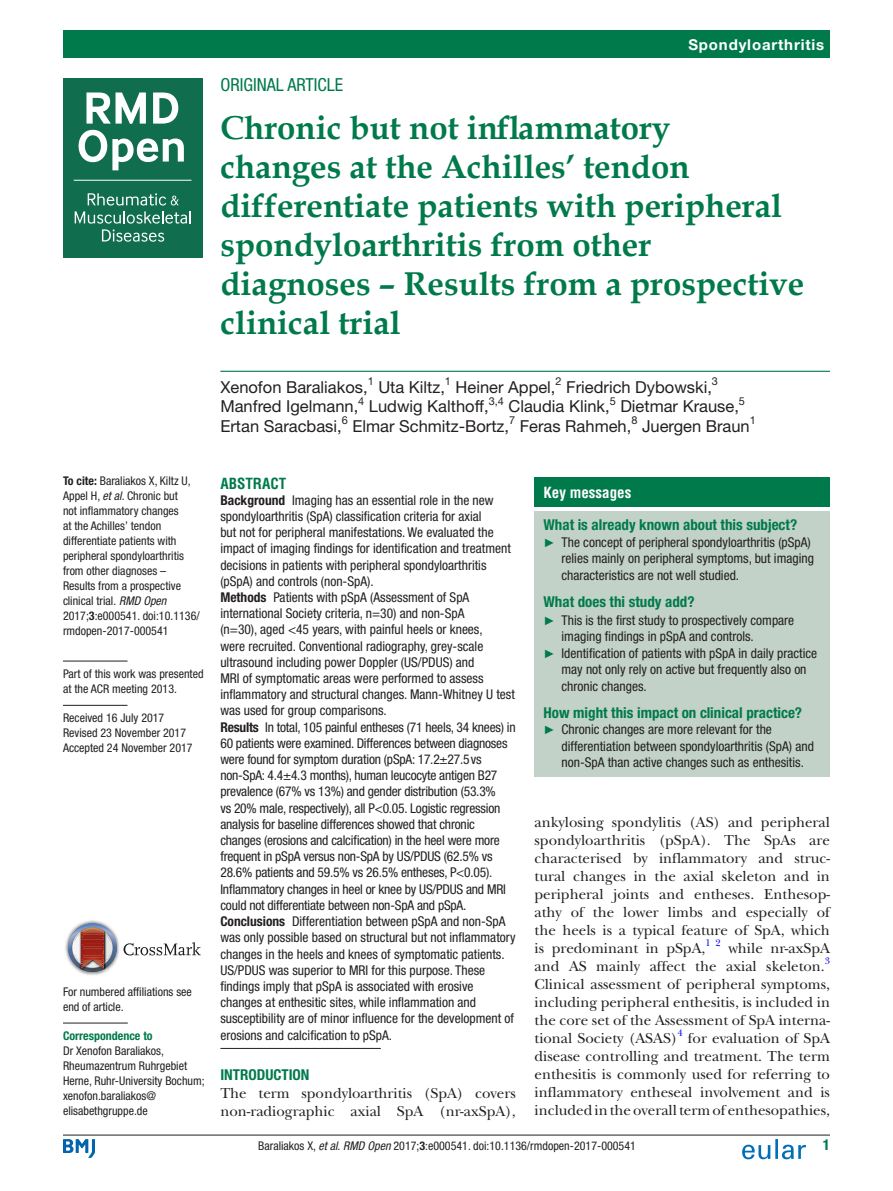
<style>
.page{position:relative;width:893px;height:1191px;background:#fff}
.page>*{position:absolute;margin:0;border:0;box-sizing:border-box;transform-origin:0 0}
.t1{font:700 33px/39px "Book Antiqua";color:#007a4b}
.t2{font:condensed 18px "Helvetica Neue LT Std";color:#007a4b}
.t3{font:16.5px "Helvetica Neue LT Std";color:#231f20}
.t4{font:15px/18px "New Baskerville";color:#231f20;text-align:justify}
.t5{font:700 condensed 15px "Helvetica Neue LT Std";color:#007a4b}
.t6{font:700 15px "Helvetica Neue LT Std";letter-spacing:.055em;color:#fff}
.t7{font:700 condensed 15px "Helvetica";color:#fff}
.t8{font:700 condensed 15px "Helvetica";color:#007a4b}
.t9{font:condensed 13.5px/16.2px "Helvetica Neue LT Std";color:#231f20}
.t10{font:condensed 12px/15px "Helvetica Neue LT Std";color:#231f20}
.t11{font:700 condensed 12px "Helvetica Neue LT Std";color:#007a4b}
.t12{font:10.95px "Helvetica Neue LT Std";color:#231f20}
.t13{font:9.9px "New Baskerville";color:#00f}
.s1{font-weight:700}
.s2{font-style:italic}
.s3{font-family:"Arial";font-stretch:normal;font-size:12px;color:#007a4b}
</style>
<div class="page">
<hr style="left:63px;top:1134px;width:767px;height:1px;background:#231f20">
<svg style="left:742px;top:1139px;width:64px;height:20px"></svg>
<svg style="left:63px;top:1139px;width:32px;height:18px"></svg>
<hr style="left:220px;top:1048px;width:161px;height:1px;background:#231f20">
<hr style="left:220px;top:371px;width:610px;height:1px;background:#007a4b">
<hr style="left:63px;top:660px;width:65px;height:1px;background:#231f20">
<hr style="left:63px;top:705px;width:65px;height:1px;background:#231f20">
<hr style="left:63px;top:1022px;width:65px;height:1px;background:#231f20">
<img style="left:65px;top:920px;width:54px;height:55px">
<svg style="left:68px;top:923px;width:49px;height:49px;background:#a8878a"></svg>
<svg style="left:124px;top:942px;width:77px;height:13px"></svg>
<div style="left:63px;top:78px;width:139px;height:179px;background:#106d4e"></div>
<svg style="left:86px;top:92px;width:60px;height:32px"></svg>
<svg style="left:153px;top:92px;width:25px;height:32px"></svg>
<svg style="left:79px;top:130px;width:105px;height:40px"></svg>
<hr style="left:74px;top:180px;width:117px;height:1px;background:#fff">
<svg style="left:88px;top:193px;width:91px;height:12px"></svg>
<svg style="left:75px;top:211px;width:116px;height:31px"></svg>
<div style="left:63px;top:31px;width:767px;height:27px;background:#007a4b"></div>
<div style="left:535px;top:476px;width:295px;height:30px;background:#007a4b"></div>
<div style="left:535px;top:510px;width:295px;height:266px;background:#c2d2c9"></div>
<p class="t6" style="left:688px;top:35px;width:137px">Spondyloarthritis</p>
<h2 class="t2" style="left:220px;top:74px;width:76px">Original articl</h2>
<h2 class="t2" style="left:335px;top:74px;width:10px">e</h2>
<h1 class="t1" style="left:220px;top:108px;width:585px">Chronic but not inflammatory<br>changes at the Achilles’ tendon differentiate patients with peripheral spondyloarthritis from other diagnoses – Results from a prospective clinical trial</h1>
<p class="t3" style="left:220px;top:377px;width:149px">Xenofon Baraliakos,</p>
<p class="t12" style="left:368px;top:375px;width:8px">1</p>
<p class="t3" style="left:378px;top:377px;width:68px">Uta Kiltz,</p>
<p class="t12" style="left:445px;top:375px;width:8px">1</p>
<p class="t3" style="left:456px;top:377px;width:101px">Heiner Appel,</p>
<p class="t12" style="left:556px;top:375px;width:8px">2</p>
<p class="t3" style="left:566px;top:377px;width:147px">Friedrich Dybowski,</p>
<p class="t12" style="left:712px;top:375px;width:8px">3</p>
<p class="t3" style="left:220px;top:396px;width:139px">Manfred Igelmann,</p>
<p class="t12" style="left:358px;top:394px;width:8px">4</p>
<p class="t3" style="left:369px;top:396px;width:121px">Ludwig Kalthoff,</p>
<p class="t12" style="left:489px;top:394px;width:17px">3,4</p>
<p class="t3" style="left:508px;top:396px;width:103px">Claudia Klink,</p>
<p class="t12" style="left:610px;top:394px;width:8px">5</p>
<p class="t3" style="left:620px;top:396px;width:120px">Dietmar Krause,</p>
<p class="t12" style="left:739px;top:394px;width:8px">5</p>
<p class="t3" style="left:220px;top:416px;width:537px">Ertan Saracbasi,<sup>6</sup> Elmar Schmitz-Bortz,<sup>7</sup> Feras Rahmeh,<sup>8</sup> Juergen Braun<sup>1</sup></p>
<p class="t10" style="left:63px;top:473px;width:138px"><span class="s1">To cite:</span> Baraliakos X, Kiltz U,<br>Appel H, <span class="s2">et al</span>. Chronic but<br>not inflammatory changes<br>at the Achilles’ tendon differentiate patients with peripheral spondyloarthritis from other diagnoses –<br>Results from a prospective clinical trial. <span class="s2">RMD Open<br></span>2017;<span class="s1">3</span>:e000541. doi:10.1136/ rmdopen-2017-000541</p>
<p class="t10" style="left:63px;top:666px;width:142px">Part of this work was presented at the ACR meeting 2013.</p>
<p class="t10" style="left:63px;top:710px;width:131px">Received 16 July 2017<br>Revised 23 November 2017<br>Accepted 24 November 2017</p>
<p class="t10" style="left:63px;top:984px;width:130px">For numbered affiliations see end of article.</p>
<p class="t11" style="left:63px;top:1028px;width:91px">Correspondence to</p>
<p class="t10" style="left:63px;top:1043px;width:143px">Dr Xenofon Baraliakos,<br>Rheumazentrum Ruhrgebiet<br>Herne, Ruhr-University Bochum; xenofon.baraliakos@ elisabethgruppe.de</p>
<p class="t8" style="left:220px;top:473px;width:67px">Abstract</p>
<p class="t9" style="left:220px;top:492px;width:297px"><span class="s1">Background</span> Imaging has an essential role in the new spondyloarthritis (SpA) classification criteria for axial<br>but not for peripheral manifestations. We evaluated the impact of imaging findings for identification and treatment decisions in patients with peripheral spondyloarthritis (pSpA) and controls (non-SpA).<br><span class="s1">Methods</span> Patients with pSpA (Assessment of SpA international Society criteria, n=30) and non-SpA<br>(n=30), aged &lt;45 years, with painful heels or knees,<br>were recruited. Conventional radiography, grey-scale ultrasound including power Doppler (US/PDUS) and<br>MRI of symptomatic areas were performed to assess inflammatory and structural changes. Mann-Whitney U test was used for group comparisons.<br><span class="s1">Results</span> In total, 105 painful entheses (71 heels, 34 knees) in 60 patients were examined. Differences between diagnoses were found for symptom duration (pSpA: 17.2±27.5vs non-SpA: 4.4±4.3 months), human leucocyte antigen B27 prevalence (67% vs 13%) and gender distribution (53.3%<br>vs 20% male, respectively), all P&lt;0.05. Logistic regression analysis for baseline differences showed that chronic changes (erosions and calcification) in the heel were more frequent in pSpA versus non-SpA by US/PDUS (62.5% vs 28.6% patients and 59.5% vs 26.5% entheses, P&lt;0.05).<br>Inflammatory changes in heel or knee by US/PDUS and MRI could not differentiate between non-SpA and pSpA.<br><span class="s1">Conclusions</span> Differentiation between pSpA and non-SpA was only possible based on structural but not inflammatory changes in the heels and knees of symptomatic patients.<br>US/PDUS was superior to MRI for this purpose. These findings imply that pSpA is associated with erosive changes at enthesitic sites, while inflammation and susceptibility are of minor influence for the development of erosions and calcification to pSpA.</p>
<p class="t5" style="left:220px;top:1065px;width:91px">Introduction</p>
<p class="t4" style="left:220px;top:1084px;width:297px">The term spondyloarthritis (SpA) covers non-radiographic axial SpA (nr-axSpA),</p>
<p class="t7" style="left:544px;top:482px;width:89px">Key messages</p>
<p class="t5" style="left:544px;top:516px;width:255px">What is already known about this subject?</p>
<p class="t9" style="left:562px;top:534px;width:254px;text-indent:-18px"><span class="s3">►</span> The concept of peripheral spondyloarthritis (pSpA) relies mainly on peripheral symptoms, but imaging characteristics are not well studied.</p>
<p class="t5" style="left:544px;top:592px;width:152px">What does thi study add?</p>
<p class="t9" style="left:544px;top:612px;width:252px"><span class="s3">►</span> This is the first study to prospectively compare</p>
<p class="t9" style="left:562px;top:628px;width:194px">imaging findings in pSpA and controls.</p>
<p class="t9" style="left:544px;top:645px;width:275px"><span class="s3">►</span> Identification of patients with pSpA in daily practice</p>
<p class="t9" style="left:562px;top:661px;width:246px">may not only rely on active but frequently also on</p>
<p class="t9" style="left:562px;top:678px;width:87px">chronic changes.</p>
<p class="t5" style="left:544px;top:703px;width:260px">How might this impact on clinical practice?</p>
<p class="t9" style="left:562px;top:721px;width:254px;text-indent:-18px"><span class="s3">►</span> Chronic changes are more relevant for the differentiation between spondyloarthritis (SpA) and non-SpA than active changes such as enthesitis.</p>
<p class="t4" style="left:535px;top:813px;width:297px">ankylosing spondylitis (AS) and peripheral spondyloarthritis (pSpA). The SpAs are characterised by inflammatory and struc&shy;tural changes in the axial skeleton and in peripheral joints and entheses. Enthesop&shy;athy of the lower limbs and especially of the heels is a typical feature of SpA, which is predominant in pSpA,</p>
<p class="t13" style="left:705px;top:937px;width:17px">1 2</p>
<p class="t4" style="left:535px;top:939px;width:297px;text-indent:194px">while nr-axSpA and AS mainly affect the axial skeleton.</p>
<p class="t13" style="left:825px;top:955px;width:7px">3</p>
<p class="t4" style="left:535px;top:975px;width:297px">Clinical assessment of peripheral symptoms, including peripheral enthesitis, is included in the core set of the Assessment of SpA interna&shy;tional Society (ASAS)</p>
<p class="t13" style="left:677px;top:1027px;width:7px">4</p>
<p class="t4" style="left:535px;top:1029px;width:297px;text-indent:153px">for evaluation of SpA disease controlling and treatment. The term enthesitis is commonly used for referring to inflammatory entheseal involvement and is included in the overall term of enthesopathies,</p>
<p class="t10" style="left:258px;top:1138px;width:379px">Baraliakos X, <span class="s2">et al</span>. <span class="s2">RMD Open</span> 2017;<span class="s1">3</span>:e000541. doi:10.1136/rmdopen-2017-000541</p>
<p class="t5" style="left:823px;top:1135px;width:9px">1</p>
</div>
